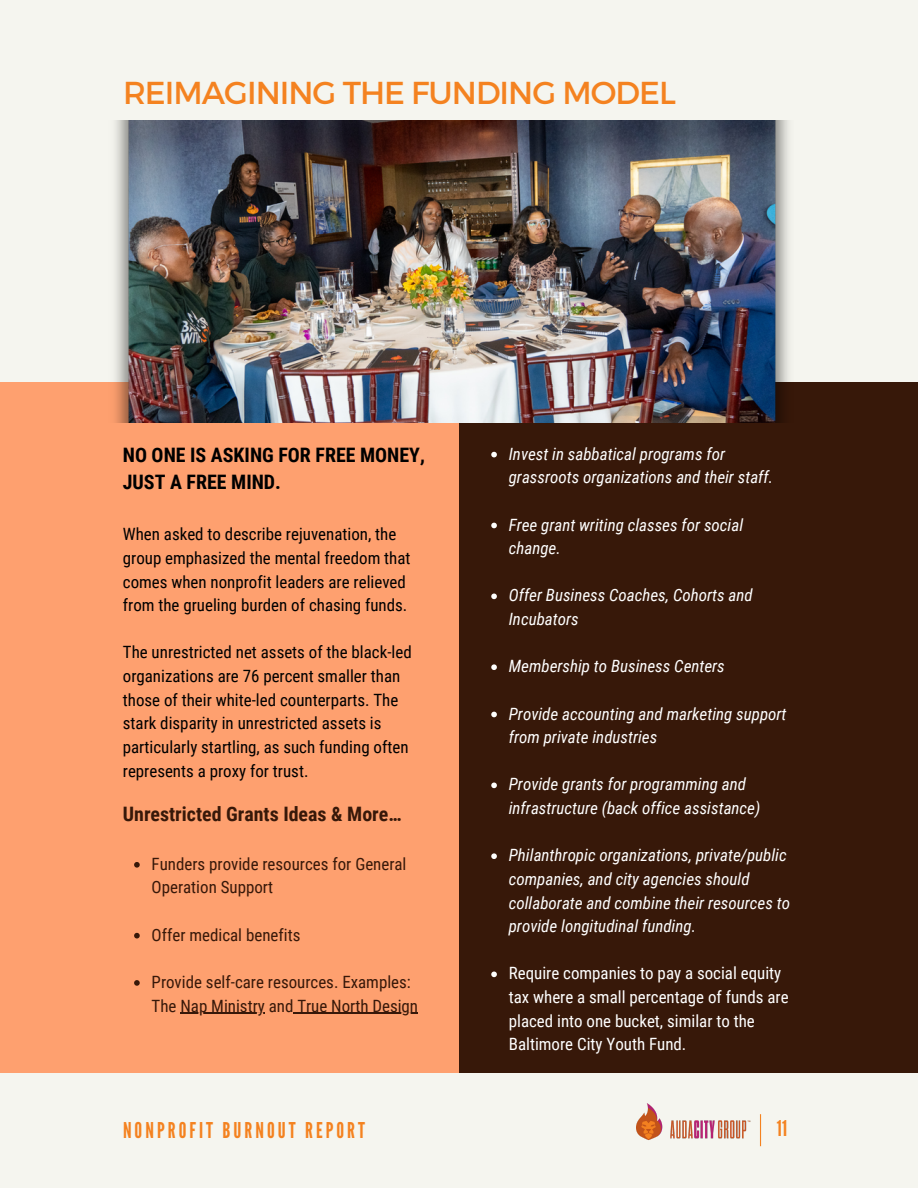
<style>
.page{position:relative;width:918px;height:1188px;background:#f5f5ef}
.page>*{position:absolute;margin:0;border:0;box-sizing:border-box;transform-origin:0 0}
.t1{font:31.65px "Montserrat";letter-spacing:-.03em;color:#f48220}
.t2{font:21.75px "League Gothic";letter-spacing:.14em;color:#f48220}
.t3{font:700 19.95px/27px "Roboto Condensed";color:#000}
.t4{font:700 19.95px "Roboto Condensed";color:#371809}
.t5{font:italic 16.95px/23.7px "Roboto Condensed";color:#fff}
.t6{font:16.95px/23.7px "Roboto Condensed";color:#000}
.t7{font:16.95px/23.7px "Roboto Condensed";color:#371809}
.t8{font:16.95px/23.7px "Roboto Condensed";color:#fff}
</style>
<div class="page">
<hr style="left:760px;top:1114px;width:1px;height:32px;background:#f48220">
<img style="left:637px;top:1103px;width:114px;height:37px">
<div style="left:436px;top:382px;width:482px;height:691px;background:#371809"></div>
<div style="left:0;top:382px;width:459px;height:691px;background:#fea06f"></div>
<img style="left:115px;top:121px;width:674px;height:301px">
<svg style="left:134px;top:862px;width:6px;height:6px"></svg>
<svg style="left:134px;top:933px;width:6px;height:5px"></svg>
<svg style="left:134px;top:980px;width:6px;height:6px"></svg>
<hr style="left:180px;top:1013px;width:85px;height:1px;background:#371809">
<hr style="left:293px;top:1013px;width:125px;height:1px;background:#371809">
<svg style="left:491px;top:452px;width:6px;height:5px"></svg>
<svg style="left:491px;top:523px;width:6px;height:5px"></svg>
<svg style="left:491px;top:594px;width:6px;height:5px"></svg>
<svg style="left:491px;top:664px;width:6px;height:6px"></svg>
<svg style="left:491px;top:712px;width:6px;height:5px"></svg>
<svg style="left:491px;top:783px;width:6px;height:5px"></svg>
<svg style="left:491px;top:853px;width:6px;height:6px"></svg>
<svg style="left:491px;top:972px;width:6px;height:5px"></svg>
<p class="t1" style="left:123px;top:72px;width:554px">REIMAGINING THE FUNDING MODEL</p>
<p class="t3" style="left:123px;top:441px;width:304px">NO ONE IS ASKING FOR FREE MONEY,<br>JUST A FREE MIND.</p>
<p class="t6" style="left:123px;top:523px;width:289px">When asked to describe rejuvenation, the group emphasized the mental freedom that comes when nonprofit leaders are relieved from the grueling burden of chasing funds.</p>
<p class="t6" style="left:123px;top:641px;width:290px">The unrestricted net assets of the black-led organizations are 76 percent smaller than those of their white-led counterparts. The stark disparity in unrestricted assets is particularly startling, as such funding often represents a proxy for trust.</p>
<p class="t4" style="left:123px;top:803px;width:280px">Unrestricted Grants Ideas &amp; More…</p>
<p class="t7" style="left:152px;top:852px;width:256px">Funders provide resources for General<br>Operation Support</p>
<p class="t7" style="left:152px;top:923px;width:150px">Offer medical benefits</p>
<p class="t7" style="left:152px;top:970px;width:268px">Provide self-care resources. Examples:<br>The Nap Ministry and True North Design</p>
<p class="t5" style="left:509px;top:442px;width:266px">Invest in sabbatical programs for grassroots organizations and their staff.</p>
<p class="t5" style="left:509px;top:513px;width:236px">Free grant writing classes for social change.</p>
<p class="t5" style="left:509px;top:584px;width:245px">Offer Business Coaches, Cohorts and<br>Incubators</p>
<p class="t5" style="left:509px;top:655px;width:218px">Membership to Business Centers</p>
<p class="t5" style="left:509px;top:702px;width:279px">Provide accounting and marketing support from private industries</p>
<p class="t5" style="left:509px;top:773px;width:253px">Provide grants for programming and infrastructure (back office assistance)</p>
<p class="t5" style="left:509px;top:844px;width:283px">Philanthropic organizations, private/public companies, and city agencies should collaborate and combine their resources to provide longitudinal funding.</p>
<p class="t8" style="left:509px;top:962px;width:281px">Require companies to pay a social equity tax where a small percentage of funds are placed into one bucket, similar to the Baltimore City Youth Fund.</p>
<p class="t2" style="left:123px;top:1117px;width:244px">NONPROFIT BURNOUT REPORT</p>
<p class="t2" style="left:777px;top:1116px;width:12px">11</p>
</div>
